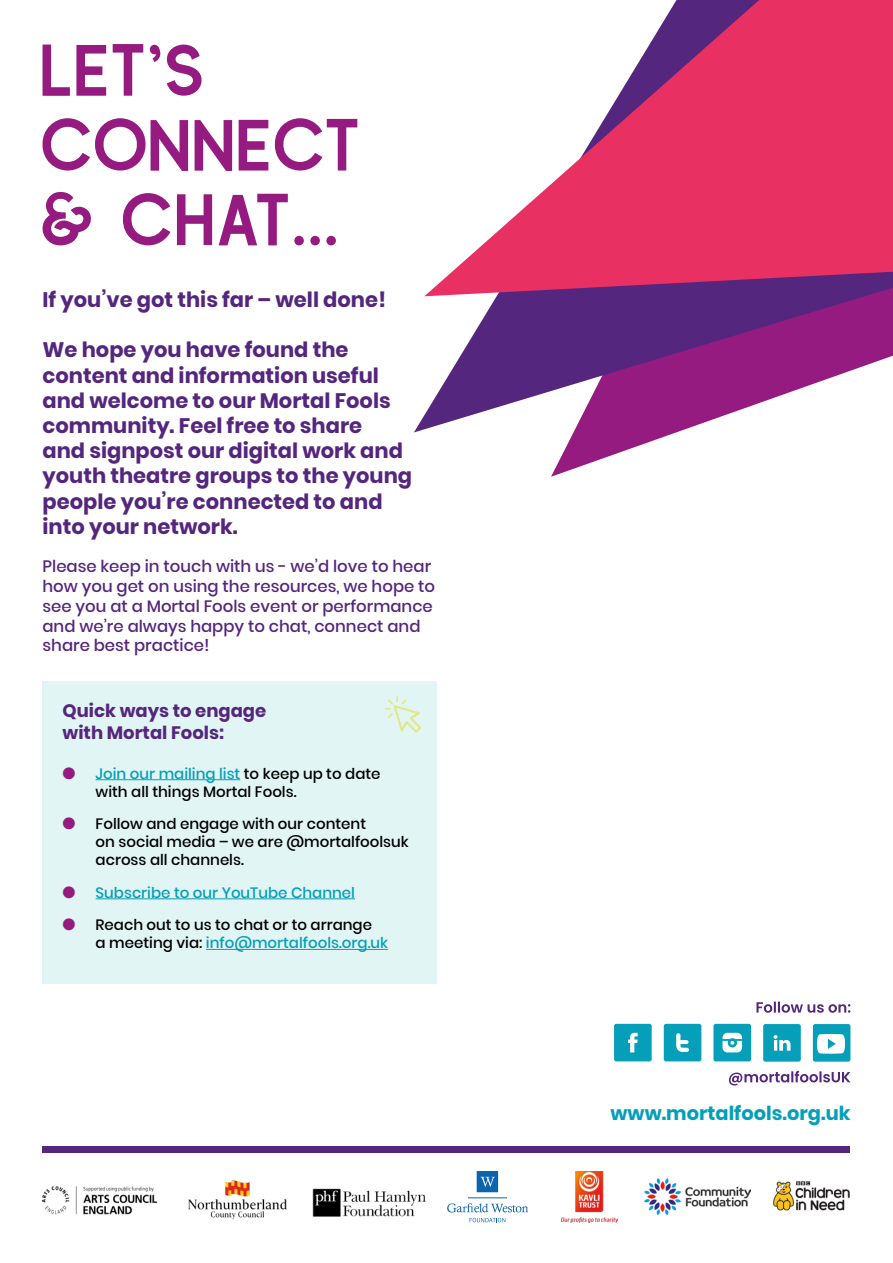
<style>
.page{position:relative;width:893px;height:1263px;background:#fff}
.page>*{position:absolute;margin:0;border:0;box-sizing:border-box;transform-origin:0 0}
.t1{font:106.95px "Quirk";color:#951b80}
.t2{font:700 21px/25.2px "Poppins";color:#55267d}
.t3{font:700 19.35px "Poppins";color:#059fb9}
.t4{font:700 18px/21.6px "Poppins";color:#55267d}
.t5{font:500 16.5px/19.8px "Poppins";color:#55267d}
.t6{font:500 15px/18px "Poppins";color:#000}
.t7{font:500 15px "Poppins";color:#059fb9}
.s1{color:#951b80}
.s2{color:#059fb9}
</style>
<div class="page">
<img style="left:41px;top:1186px;width:116px;height:29px">
<img style="left:188px;top:1180px;width:99px;height:40px">
<img style="left:312px;top:1188px;width:114px;height:29px">
<img style="left:561px;top:1171px;width:56px;height:52px">
<hr style="left:468px;top:1197px;width:39px;height:1px;background:#0c64af">
<svg style="left:477px;top:1171px;width:21px;height:21px"></svg>
<svg style="left:447px;top:1203px;width:81px;height:9px"></svg>
<svg style="left:470px;top:1218px;width:35px;height:4px"></svg>
<img style="left:644px;top:1178px;width:107px;height:37px">
<img style="left:773px;top:1181px;width:77px;height:30px">
<svg style="left:756px;top:1001px;width:94px;height:12px"></svg>
<svg style="left:729px;top:1071px;width:121px;height:14px"></svg>
<svg style="left:614px;top:1024px;width:38px;height:37px"></svg>
<svg style="left:664px;top:1024px;width:37px;height:37px"></svg>
<svg style="left:713px;top:1024px;width:38px;height:37px"></svg>
<svg style="left:763px;top:1024px;width:38px;height:38px"></svg>
<svg style="left:813px;top:1024px;width:37px;height:38px"></svg>
<div style="left:43px;top:1146px;width:807px;height:7px;background:#55267d"></div>
<svg style="left:551px;top:432px;width:126px;height:45px"></svg>
<svg style="left:414px;top:296px;width:479px;height:136px"></svg>
<svg style="left:424px;top:0;width:469px;height:296px;fill:#e83063"></svg>
<div style="left:43px;top:681px;width:394px;height:303px;background:#e2f5f5"></div>
<hr style="left:96px;top:779px;width:144px;height:1px;background:#059fb9">
<hr style="left:96px;top:898px;width:259px;height:1px;background:#059fb9">
<hr style="left:206px;top:949px;width:182px;height:1px;background:#059fb9">
<svg style="left:385px;top:696px;width:36px;height:37px"></svg>
<h1 class="t1" style="left:39px;top:16px;width:167px">LET'S</h1>
<h1 class="t1" style="left:39px;top:91px;width:323px">CONNECT</h1>
<h1 class="t1" style="left:39px;top:166px;width:301px">&amp; CHAT...</h1>
<p class="t2" style="left:43px;top:287px;width:345px">If you’ve got this far – well done!</p>
<p class="t2" style="left:43px;top:337px;width:371px">We hope you have found the content and information useful and welcome to our Mortal Fools community. Feel free to share<br>and signpost our digital work and youth theatre groups to the young people you’re connected to and into your network.</p>
<p class="t5" style="left:43px;top:557px;width:394px">Please keep in touch with us - we’d love to hear how you get on using the resources, we hope to see you at a Mortal Fools event or performance and we’re always happy to chat, connect and share best practice!</p>
<p class="t4" style="left:63px;top:700px;width:205px">Quick ways to engage with Mortal Fools:</p>
<p class="t6" style="left:96px;top:764px;width:286px;text-indent:-33px"><span class="s1">●</span> <span class="s2">Join our mailing list</span> to keep up to date with all things Mortal Fools.</p>
<p class="t6" style="left:96px;top:815px;width:315px;text-indent:-33px"><span class="s1">●</span> Follow and engage with our content<br>on social media – we are @mortalfoolsuk across all channels.</p>
<p class="t7" style="left:63px;top:884px;width:294px"><span class="s1">●</span> Subscribe to our YouTube Channel</p>
<p class="t6" style="left:96px;top:916px;width:294px;text-indent:-33px"><span class="s1">●</span> Reach out to us to chat or to arrange<br>a meeting via: <span class="s2">info@mortalfools.org.uk</span></p>
<p class="t3" style="left:611px;top:1102px;width:241px">www.mortalfools.org.uk</p>
</div>
